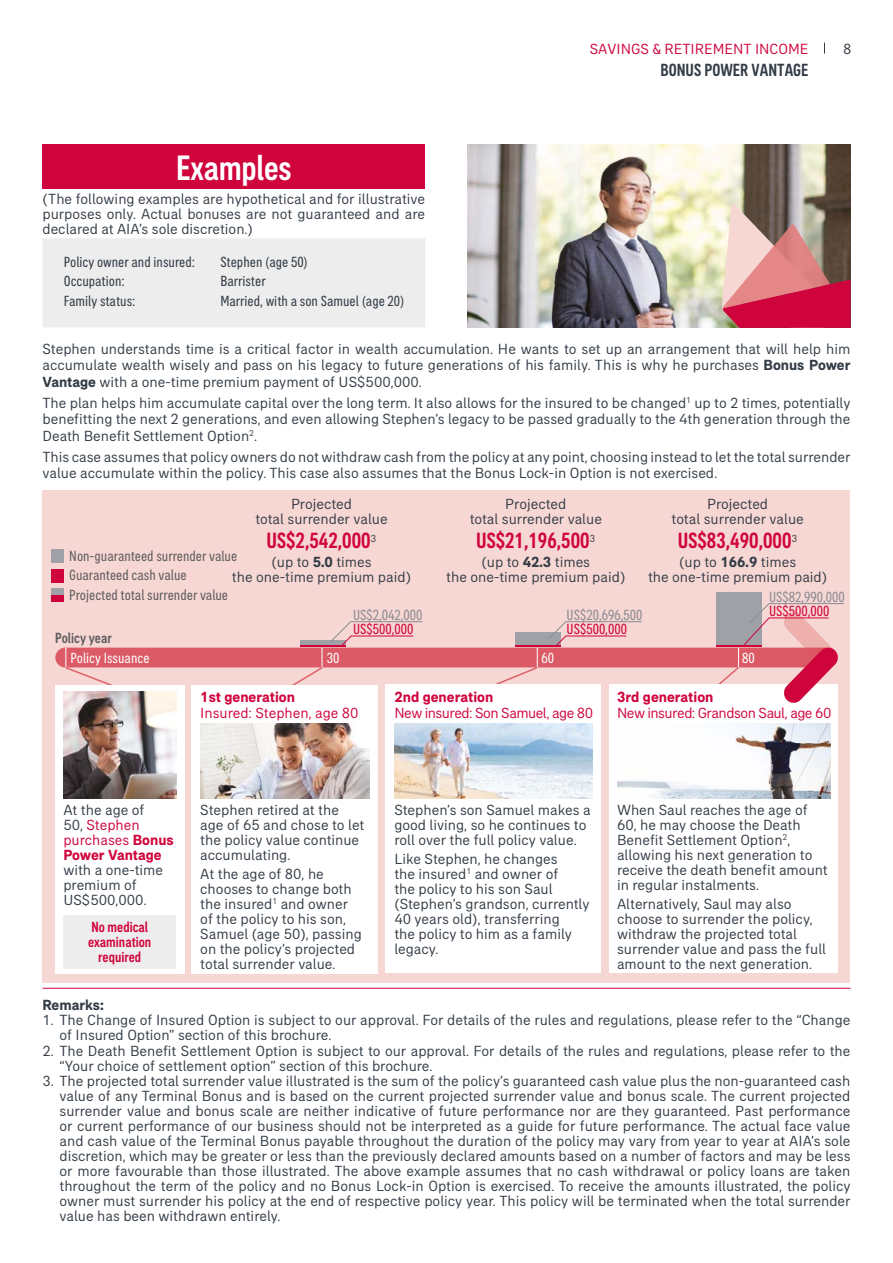
<style>
.page{position:relative;width:893px;height:1263px;background:#fff}
.page>*{position:absolute;margin:0;border:0;box-sizing:border-box;transform-origin:0 0}
.t1{font:500 condensed 36px "AIA Everest";letter-spacing:-.005em;color:#fff}
.t2{font:500 condensed 22.5px "AIA Everest";color:#d0043c}
.t3{font:500 condensed 18px "AIA Everest";color:#333c46}
.t4{font:15px/15px "AIA Everest";color:#333c46}
.t5{font:condensed 15px "AIA Everest";color:#333c46}
.t6{font:700 15px/15px "AIA Everest";color:#d0043c}
.t7{font:condensed 15px/19.5px "AIA Everest";color:#5e5d5e}
.t8{font:15px "AIA Everest";letter-spacing:-.02em;color:#d0043c}
.t9{font:15px "AIA Everest";color:#d0043c}
.t10{font:condensed 15px "AIA Everest";color:#8b8b93}
.t11{font:condensed 15px "AIA Everest";color:#d0043c}
.t12{font:500 condensed 15px/15px "AIA Everest";color:#d0043c;text-align:center}
.t13{font:condensed 15px "AIA Everest";color:#fff}
.t14{font:500 condensed 15px "AIA Everest";color:#5e5d5e}
.t15{font:700 15px "AIA Everest";color:#333c46}
.s1{font-weight:700}
.s2{font-weight:400;color:#333c46}
.s3{font-weight:400}
</style>
<div class="page">
<div style="left:43px;top:490px;width:807px;height:493px;background:#f7d7d3"></div>
<img style="left:468px;top:145px;width:382px;height:183px">
<hr style="left:43px;top:988px;width:807px;height:1px;background:#d0043c">
<div style="left:716px;top:592px;width:45px;height:54px;background:#a0a0a7"></div>
<svg style="left:722px;top:203px;width:128px;height:125px;background:#bf6d75"></svg>
<div style="left:55px;top:685px;width:129px;height:288px;background:#fff"></div>
<div style="left:192px;top:685px;width:186px;height:288px;background:#fff"></div>
<div style="left:386px;top:685px;width:215px;height:288px;background:#fff"></div>
<div style="left:609px;top:685px;width:229px;height:288px;background:#fff"></div>
<svg style="left:55px;top:603px;width:789px;height:104px"></svg>
<hr style="left:516px;top:645px;width:45px;height:2px;background:#d0043c">
<hr style="left:716px;top:645px;width:45px;height:2px;background:#d0043c">
<div style="left:43px;top:145px;width:382px;height:44px;background:#d0043c"></div>
<div style="left:43px;top:238px;width:382px;height:89px;background:#ededed"></div>
<div style="left:63px;top:915px;width:113px;height:53px;background:#ededed"></div>
<div style="left:51px;top:550px;width:12px;height:13px;background:#a0a0a7"></div>
<div style="left:51px;top:569px;width:12px;height:14px;background:#d0043c"></div>
<div style="left:51px;top:589px;width:12px;height:13px;background:#a0a0a7"></div>
<div style="left:51px;top:595px;width:12px;height:7px;background:#d0043c"></div>
<img style="left:63px;top:691px;width:113px;height:107px">
<img style="left:394px;top:723px;width:198px;height:75px">
<img style="left:617px;top:723px;width:213px;height:75px">
<img style="left:200px;top:723px;width:169px;height:75px">
<h1 class="t1" style="left:176px;top:147px;width:117px">Examples</h1>
<p class="t4" style="left:43px;top:191px;width:384px;text-align:justify">(The following examples are hypothetical and for illustrative purposes only. Actual bonuses are not guaranteed and are declared at AIA’s sole discretion.)</p>
<p class="t5" style="left:64px;top:253px;width:133px">Policy owner and insured:</p>
<p class="t5" style="left:220px;top:253px;width:89px">Stephen (age 50)</p>
<p class="t5" style="left:64px;top:273px;width:62px">Occupation:</p>
<p class="t5" style="left:220px;top:273px;width:47px">Barrister</p>
<p class="t5" style="left:64px;top:293px;width:73px">Family status:</p>
<p class="t5" style="left:220px;top:293px;width:186px">Married, with a son Samuel (age 20)</p>
<p class="t9" style="left:590px;top:40px;width:220px">SAVINGS &amp; RETIREMENT INCOME</p>
<p class="t4" style="left:843px;top:41px;width:10px">8</p>
<p class="t3" style="left:661px;top:60px;width:149px">BONUS POWER VANTAGE</p>
<p class="t4" style="left:43px;top:340px;width:809px;line-height:16.5px;text-align:justify">Stephen understands time is a critical factor in wealth accumulation. He wants to set up an arrangement that will help him accumulate wealth wisely and pass on his legacy to future generations of his family. This is why he purchases <span class="s1">Bonus Power Vantage</span> with a one-time premium payment of US$500,000.</p>
<p class="t4" style="left:43px;top:394px;width:809px;line-height:16.5px;text-align:justify">The plan helps him accumulate capital over the long term. It also allows for the insured to be changed<sup>1</sup> up to 2 times, potentially benefitting the next 2 generations, and even allowing Stephen’s legacy to be passed gradually to the 4th generation through the Death Benefit Settlement Option<sup>2</sup>.</p>
<p class="t4" style="left:43px;top:448px;width:809px;line-height:16.5px">This case assumes that policy owners do not withdraw cash from the policy at any point, choosing instead to let the total surrender value accumulate within the policy. This case also assumes that the Bonus Lock-in Option is not exercised.</p>
<p class="t4" style="left:255px;top:496px;width:134px;text-align:center">Projected<br>total surrender value</p>
<h2 class="t2" style="left:267px;top:528px;width:111px">US$2,542,000<sup>3</sup></h2>
<p class="t4" style="left:232px;top:554px;width:181px;text-align:center">(up to <span class="s1">5.0</span> times<br>the one-time premium paid)</p>
<p class="t7" style="left:69px;top:546px;width:169px">Non-guaranteed surrender value<br>Guaranteed cash value<br>Projected total surrender value</p>
<p class="t14" style="left:55px;top:629px;width:58px">Policy year</p>
<p class="t10" style="left:353px;top:606px;width:71px">US$2,042,000</p>
<p class="t11" style="left:353px;top:620px;width:62px">US$500,000</p>
<p class="t4" style="left:470px;top:496px;width:134px;text-align:center">Projected<br>total surrender value</p>
<h2 class="t2" style="left:476px;top:528px;width:121px">US$21,196,500<sup>3</sup></h2>
<p class="t4" style="left:446px;top:554px;width:181px;text-align:center">(up to <span class="s1">42.3</span> times<br>the one-time premium paid)</p>
<p class="t4" style="left:671px;top:496px;width:134px;text-align:center">Projected<br>total surrender value</p>
<h2 class="t2" style="left:678px;top:528px;width:121px">US$83,490,000<sup>3</sup></h2>
<p class="t4" style="left:648px;top:554px;width:181px;text-align:center">(up to <span class="s1">166.9</span> times<br>the one-time premium paid)</p>
<p class="t10" style="left:567px;top:606px;width:77px">US$20,696,500</p>
<p class="t11" style="left:567px;top:621px;width:62px">US$500,000</p>
<p class="t10" style="left:769px;top:588px;width:77px">US$82,990,000</p>
<p class="t11" style="left:769px;top:603px;width:62px">US$500,000</p>
<p class="t13" style="left:70px;top:649px;width:81px">Policy Issuance</p>
<p class="t13" style="left:327px;top:649px;width:14px">30</p>
<p class="t13" style="left:542px;top:649px;width:14px">60</p>
<p class="t13" style="left:742px;top:649px;width:14px">80</p>
<p class="t6" style="left:200px;top:689px;width:96px">1st generation</p>
<p class="t9" style="left:200px;top:704px;width:160px">Insured: Stephen, age 80</p>
<p class="t6" style="left:394px;top:689px;width:101px">2nd generation</p>
<p class="t8" style="left:394px;top:704px;width:200px">New insured: Son Samuel, age 80</p>
<p class="t6" style="left:617px;top:689px;width:98px">3rd generation</p>
<p class="t8" style="left:617px;top:704px;width:216px">New insured: Grandson Saul, age 60</p>
<p class="t6" style="left:63px;top:802px;width:112px"><span class="s2">At the age of<br>50,</span> <span class="s3">Stephen purchases</span> Bonus<br>Power Vantage</p>
<p class="t4" style="left:63px;top:862px;width:101px">with a one-time premium of<br>US$500,000.</p>
<p class="t12" style="left:88px;top:919px;width:65px">No medical examination required</p>
<p class="t4" style="left:200px;top:802px;width:166px">Stephen retired at the age of 65 and chose to let the policy value continue accumulating.</p>
<p class="t4" style="left:200px;top:866px;width:163px">At the age of 80, he chooses to change both the insured<sup>1</sup> and owner of the policy to his son,<br>Samuel (age 50), passing on the policy’s projected total surrender value.</p>
<p class="t4" style="left:394px;top:802px;width:198px">Stephen’s son Samuel makes a good living, so he continues to roll over the full policy value.</p>
<p class="t4" style="left:394px;top:851px;width:197px">Like Stephen, he changes<br>the insured<sup>1</sup> and owner of<br>the policy to his son Saul (Stephen’s grandson, currently<br>40 years old), transferring<br>the policy to him as a family legacy.</p>
<p class="t4" style="left:617px;top:802px;width:212px">When Saul reaches the age of<br>60, he may choose the Death<br>Benefit Settlement Option<sup>2</sup>, allowing his next generation to receive the death benefit amount in regular instalments.</p>
<p class="t4" style="left:617px;top:896px;width:211px">Alternatively, Saul may also choose to surrender the policy, withdraw the projected total surrender value and pass the full amount to the next generation.</p>
<p class="t15" style="left:43px;top:996px;width:63px">Remarks:</p>
<p class="t4" style="left:60px;top:1012px;width:792px;text-indent:-17px">1. The Change of Insured Option is subject to our approval. For details of the rules and regulations, please refer to the “Change of Insured Option” section of this brochure.</p>
<p class="t4" style="left:60px;top:1043px;width:792px;text-indent:-17px">2. The Death Benefit Settlement Option is subject to our approval. For details of the rules and regulations, please refer to the “Your choice of settlement option” section of this brochure.</p>
<p class="t4" style="left:60px;top:1073px;width:792px;text-align:justify;text-indent:-17px">3. The projected total surrender value illustrated is the sum of the policy’s guaranteed cash value plus the non-guaranteed cash value of any Terminal Bonus and is based on the current projected surrender value and bonus scale. The current projected surrender value and bonus scale are neither indicative of future performance nor are they guaranteed. Past performance or current performance of our business should not be interpreted as a guide for future performance. The actual face value and cash value of the Terminal Bonus payable throughout the duration of the policy may vary from year to year at AIA’s sole discretion, which may be greater or less than the previously declared amounts based on a number of factors and may be less or more favourable than those illustrated. The above example assumes that no cash withdrawal or policy loans are taken throughout the term of the policy and no Bonus Lock-in Option is exercised. To receive the amounts illustrated, the policy owner must surrender his policy at the end of respective policy year. This policy will be terminated when the total surrender value has been withdrawn entirely.</p>
</div>
